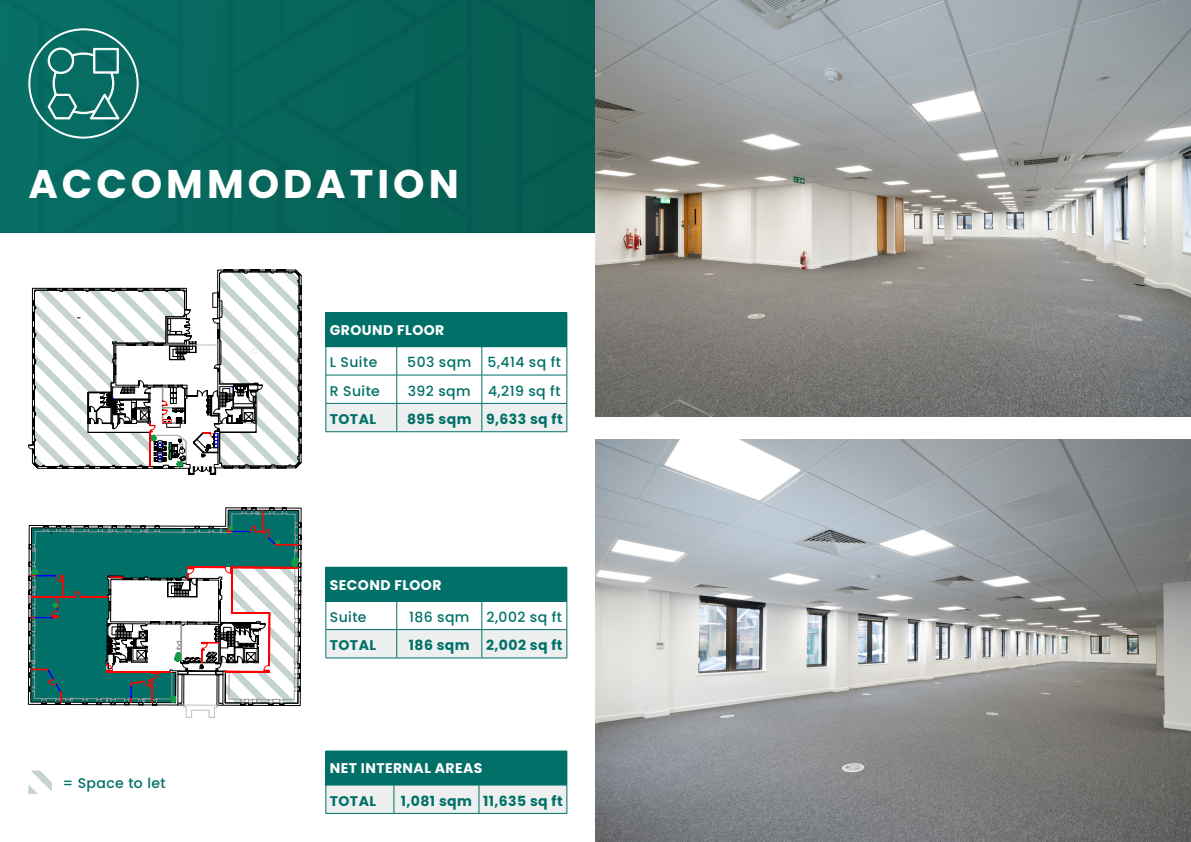
<style>
.page{position:relative;width:1191px;height:842px;background:#fff}
.page>*{position:absolute;margin:0;border:0;box-sizing:border-box;transform-origin:0 0}
.t1{font:700 40px "Poppins";letter-spacing:.1em;color:#fff}
.t2{font:500 14px "Poppins";letter-spacing:.03em;color:#007068}
.t3{font:700 14px "Poppins";letter-spacing:.03em;color:#007068}
.t4{font:700 14px "Poppins";letter-spacing:.03em;color:#fff}
</style>
<div class="page">
<div style="left:466px;top:0;width:129px;height:232px;background:#075e52"></div>
<svg style="left:27px;top:270px;width:275px;height:204px"></svg>
<svg style="left:28px;top:508px;width:274px;height:209px"></svg>
<svg style="left:0;top:0;width:466px;height:232px;background:#0a695f"></svg>
<div style="left:326px;top:313px;width:241px;height:34px;background:#007068"></div>
<hr style="left:325px;top:312px;width:72px;height:1px;background:#007068">
<hr style="left:325px;top:313px;width:1px;height:33px;background:#007068">
<hr style="left:397px;top:312px;width:85px;height:1px;background:#007068">
<hr style="left:482px;top:312px;width:85px;height:1px;background:#007068">
<hr style="left:325px;top:346px;width:72px;height:1px;background:#007068">
<svg style="left:325px;top:347px;width:242px;height:84px"></svg>
<hr style="left:325px;top:431px;width:72px;height:1px;background:#007068">
<hr style="left:397px;top:431px;width:85px;height:1px;background:#007068">
<hr style="left:482px;top:431px;width:85px;height:1px;background:#007068">
<div style="left:326px;top:567px;width:241px;height:34px;background:#007068"></div>
<hr style="left:325px;top:567px;width:1px;height:34px;background:#007068">
<svg style="left:325px;top:601px;width:242px;height:57px"></svg>
<hr style="left:325px;top:658px;width:72px;height:1px;background:#007068">
<hr style="left:397px;top:658px;width:85px;height:1px;background:#007068">
<hr style="left:482px;top:658px;width:85px;height:1px;background:#007068">
<svg style="left:28px;top:770px;width:24px;height:24px"></svg>
<div style="left:326px;top:751px;width:241px;height:34px;background:#007068"></div>
<hr style="left:325px;top:751px;width:1px;height:34px;background:#007068">
<svg style="left:325px;top:785px;width:242px;height:28px;background:#e3ebe9"></svg>
<hr style="left:325px;top:813px;width:69px;height:1px;background:#007068">
<hr style="left:394px;top:813px;width:85px;height:1px;background:#007068">
<hr style="left:479px;top:813px;width:88px;height:1px;background:#007068">
<img style="left:595px;top:0;width:596px;height:417px">
<img style="left:595px;top:439px;width:596px;height:403px">
<h1 class="t1" style="left:28px;top:160px;width:432px">ACCOMMODATION</h1>
<p class="t4" style="left:330px;top:322px;width:116px">GROUND FLOOR</p>
<p class="t2" style="left:330px;top:354px;width:49px">L Suite</p>
<p class="t2" style="left:407px;top:354px;width:155px">503 sqm 5,414 sq ft</p>
<p class="t2" style="left:330px;top:383px;width:52px">R Suite</p>
<p class="t2" style="left:408px;top:383px;width:154px">392 sqm 4,219 sq ft</p>
<p class="t3" style="left:330px;top:411px;width:48px">TOTAL</p>
<p class="t3" style="left:407px;top:411px;width:157px">895 sqm 9,633 sq ft</p>
<p class="t2" style="left:62px;top:775px;width:105px">= Space to let</p>
<p class="t4" style="left:330px;top:577px;width:113px">SECOND FLOOR</p>
<p class="t2" style="left:330px;top:609px;width:38px">Suite</p>
<p class="t2" style="left:409px;top:609px;width:155px">186 sqm 2,002 sq ft</p>
<p class="t3" style="left:330px;top:637px;width:48px">TOTAL</p>
<p class="t3" style="left:409px;top:637px;width:155px">186 sqm 2,002 sq ft</p>
<p class="t4" style="left:330px;top:760px;width:154px">NET INTERNAL AREAS</p>
<p class="t3" style="left:330px;top:792px;width:48px">TOTAL</p>
<p class="t3" style="left:401px;top:792px;width:163px">1,081 sqm 11,635 sq ft</p>
</div>
